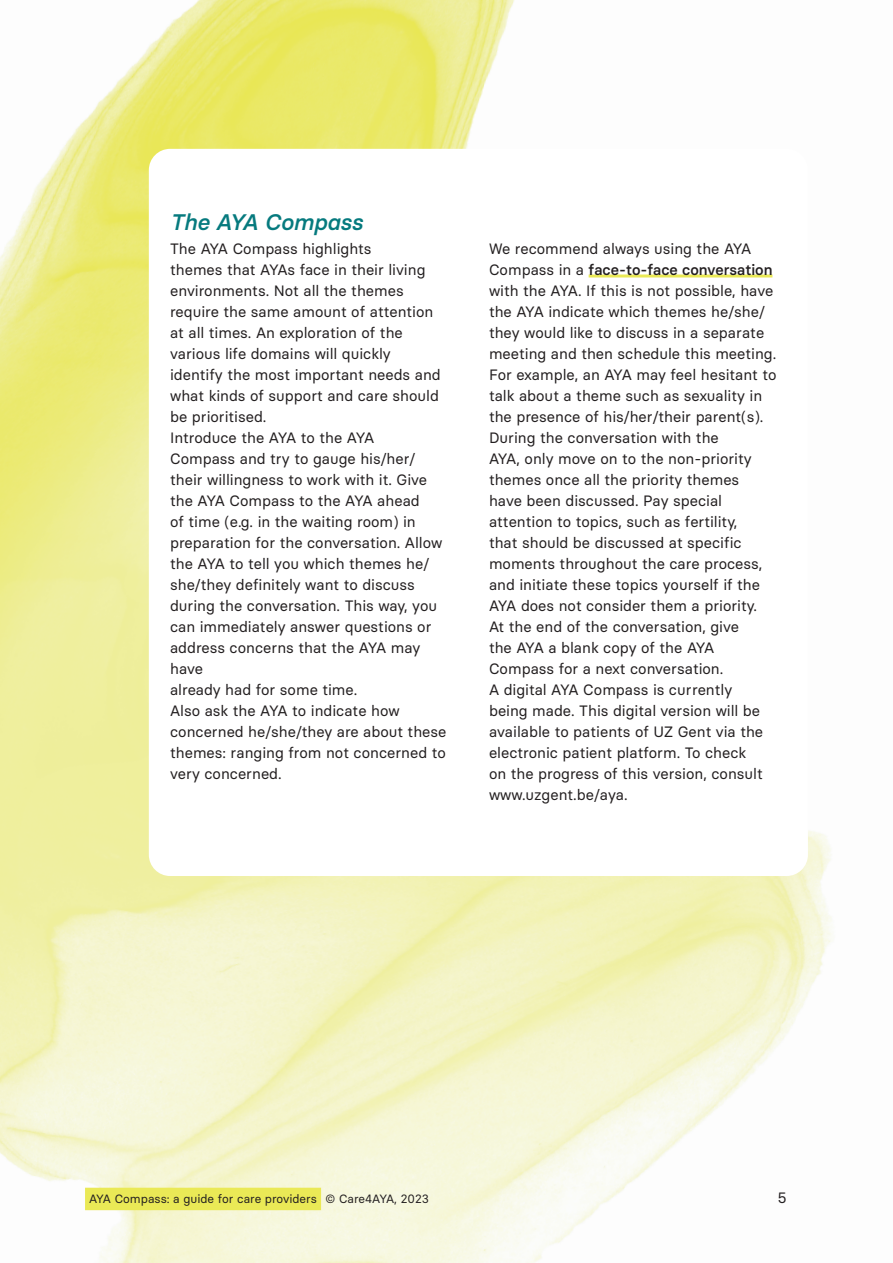
<style>
.page{position:relative;width:893px;height:1263px;background:#fff}
.page>*{position:absolute;margin:0;border:0;box-sizing:border-box;transform-origin:0 0}
.t1{font:italic 500 22.5px "Basier Circle";color:#067a7e}
.t2{font:15px/21px "Basier Circle";color:#231f20}
.t3{font:12px "Basier Circle";color:#231f20}
.s1{font-weight:500}
</style>
<div class="page">
<img style="left:0;top:0;width:833px;height:1263px">
<div style="left:149px;top:149px;width:659px;height:727px;background:#fff;border-radius:21px"></div>
<div style="left:85px;top:1188px;width:236px;height:22px;background:#eae956"></div>
<hr style="left:589px;top:274px;width:183px;height:3px;background:#eae956">
<h1 class="t1" style="left:170px;top:207px;width:194px">The AYA Compass</h1>
<p class="t2" style="left:170px;top:237px;width:278px">The AYA Compass highlights<br>themes that AYAs face in their living environments. Not all the themes require the same amount of attention at all times. An exploration of the various life domains will quickly identify the most important needs and what kinds of support and care should be prioritised.<br>Introduce the AYA to the AYA<br>Compass and try to gauge his/her/ their willingness to work with it. Give the AYA Compass to the AYA ahead<br>of time (e.g. in the waiting room) in preparation for the conversation. Allow the AYA to tell you which themes he/ she/they definitely want to discuss during the conversation. This way, you can immediately answer questions or address concerns that the AYA may have<br>already had for some time.<br>Also ask the AYA to indicate how concerned he/she/they are about these themes: ranging from not concerned to very concerned.</p>
<p class="t2" style="left:489px;top:237px;width:289px">We recommend always using the AYA Compass in a <span class="s1">face-to-face conversation </span>with the AYA. If this is not possible, have the AYA indicate which themes he/she/ they would like to discuss in a separate meeting and then schedule this meeting.<br>For example, an AYA may feel hesitant to talk about a theme such as sexuality in the presence of his/her/their parent(s).<br>During the conversation with the<br>AYA, only move on to the non-priority themes once all the priority themes<br>have been discussed. Pay special attention to topics, such as fertility,<br>that should be discussed at specific moments throughout the care process, and initiate these topics yourself if the AYA does not consider them a priority.<br>At the end of the conversation, give<br>the AYA a blank copy of the AYA Compass for a next conversation.<br>A digital AYA Compass is currently<br>being made. This digital version will be available to patients of UZ Gent via the electronic patient platform. To check<br>on the progress of this version, consult www.uzgent.be/aya.</p>
<p class="t3" style="left:89px;top:1192px;width:341px">AYA Compass: a guide for care providers © Care4AYA, 2023</p>
<p class="t2" style="left:778px;top:1187px;width:10px">5</p>
</div>
